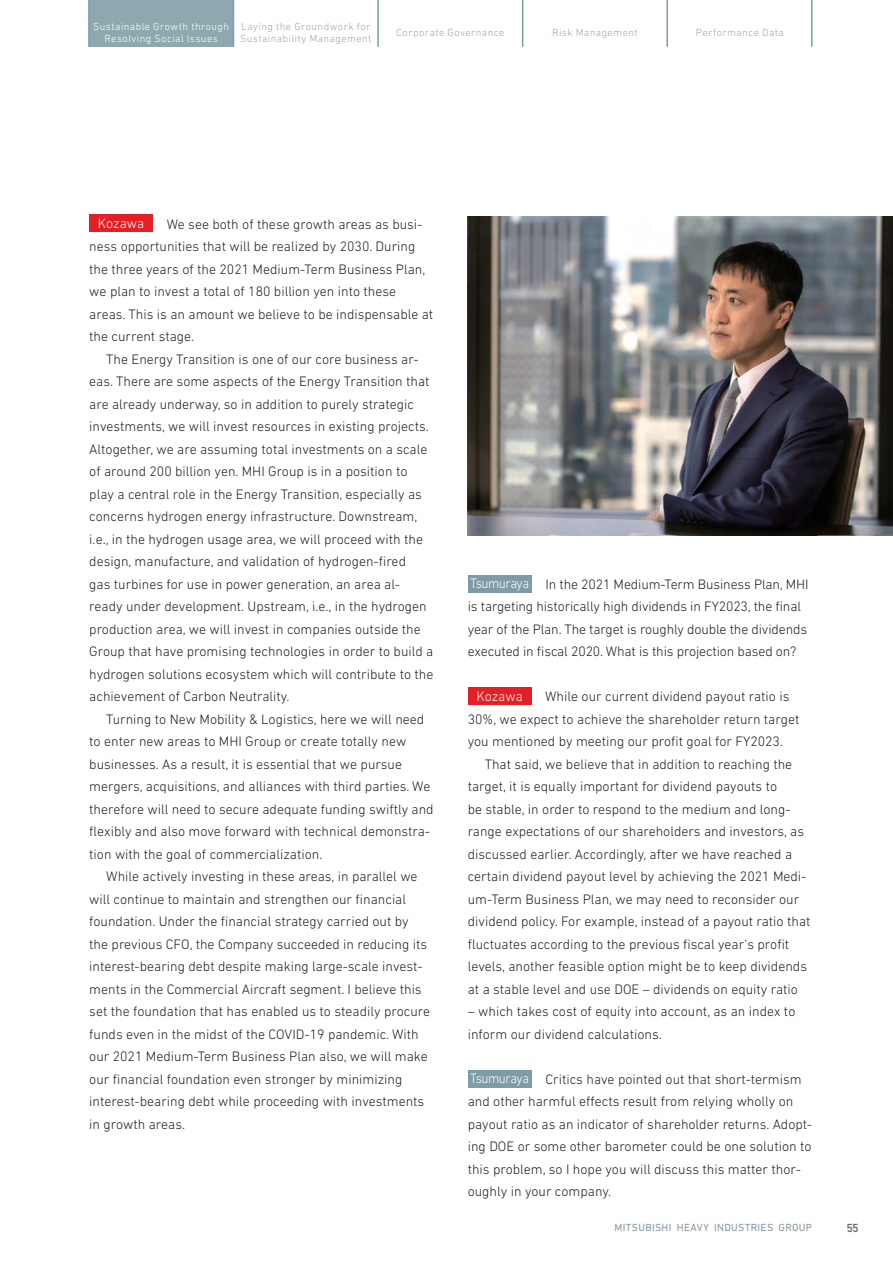
<style>
.page{position:relative;width:893px;height:1263px;background:#fff}
.page>*{position:absolute;margin:0;border:0;box-sizing:border-box;transform-origin:0 0}
.t1{font:300 13.95px/22.5px "DIN Next LT Pro";color:#231f20}
.t2{font:300 13.95px "DIN Next LT Pro";color:#fff}
.t3{font:500 12px "DIN Next LT Pro";color:#6c6d70}
.t4{font:300 10.5px/12px "DIN Next LT Pro";letter-spacing:.04em;color:#95acb4}
.t5{font:300 10.5px/12px "DIN Next LT Pro";letter-spacing:.04em;color:#fff;text-align:center}
.t6{font:10.5px "DIN Next LT Pro";letter-spacing:.03em;color:#8796a0}
.s1{color:#fff}
</style>
<div class="page">
<div style="left:89px;top:0;width:144px;height:47px;background:#8ea8b0"></div>
<div style="left:89px;top:215px;width:64px;height:17px;background:#e41f25"></div>
<div style="left:468px;top:575px;width:63px;height:17px;background:#7e9ca5"></div>
<div style="left:468px;top:687px;width:63px;height:17px;background:#e41f25"></div>
<div style="left:468px;top:1070px;width:63px;height:17px;background:#7e9ca5"></div>
<img style="left:468px;top:217px;width:425px;height:319px">
<hr style="left:88px;top:0;width:2px;height:47px;background:#7e9ca5">
<hr style="left:233px;top:0;width:1px;height:47px;background:#7e9ca5">
<hr style="left:377px;top:0;width:2px;height:47px;background:#7e9ca5">
<hr style="left:522px;top:0;width:1px;height:47px;background:#7e9ca5">
<hr style="left:666px;top:0;width:2px;height:47px;background:#7e9ca5">
<hr style="left:811px;top:0;width:2px;height:47px;background:#7e9ca5">
<p class="t5" style="left:93px;top:21px;width:137px">Sustainable Growth through<br>Resolving Social Issues</p>
<p class="t4" style="left:240px;top:21px;width:133px">Laying the Groundwork for<br>Sustainability Management</p>
<p class="t4" style="left:396px;top:27px;width:110px">Corporate Governance</p>
<p class="t4" style="left:552px;top:27px;width:87px">Risk Management</p>
<p class="t4" style="left:696px;top:27px;width:90px">Performance Data</p>
<p class="t2" style="left:98px;top:215px;width:48px">Kozawa</p>
<p class="t1" style="left:89px;top:212px;width:346px;text-indent:78px">We see both of these growth areas as busi&shy;ness opportunities that will be realized by 2030. During the three years of the 2021 Medium-Term Business Plan, we plan to invest a total of 180 billion yen into these areas. This is an amount we believe to be indispensable at the current stage.</p>
<p class="t1" style="left:89px;top:347px;width:346px;text-indent:17px">The Energy Transition is one of our core business ar&shy;eas. There are some aspects of the Energy Transition that are already underway, so in addition to purely strategic investments, we will invest resources in existing projects.<br>Altogether, we are assuming total investments on a scale of around 200 billion yen. MHI Group is in a position to play a central role in the Energy Transition, especially as concerns hydrogen energy infrastructure. Downstream, i.e., in the hydrogen usage area, we will proceed with the design, manufacture, and validation of hydrogen-fired<br>gas turbines for use in power generation, an area al&shy;ready under development. Upstream, i.e., in the hydrogen production area, we will invest in companies outside the Group that have promising technologies in order to build a hydrogen solutions ecosystem which will contribute to the achievement of Carbon Neutrality.</p>
<p class="t1" style="left:89px;top:707px;width:346px;text-indent:17px">Turning to New Mobility &amp; Logistics, here we will need to enter new areas to MHI Group or create totally new businesses. As a result, it is essential that we pursue mergers, acquisitions, and alliances with third parties. We therefore will need to secure adequate funding swiftly and flexibly and also move forward with technical demonstra&shy;tion with the goal of commercialization.</p>
<p class="t1" style="left:89px;top:865px;width:342px;text-indent:17px">While actively investing in these areas, in parallel we will continue to maintain and strengthen our financial foundation. Under the financial strategy carried out by the previous CFO, the Company succeeded in reducing its interest-bearing debt despite making large-scale invest&shy;ments in the Commercial Aircraft segment. I believe this set the foundation that has enabled us to steadily procure funds even in the midst of the COVID-19 pandemic. With our 2021 Medium-Term Business Plan also, we will make our financial foundation even stronger by minimizing interest-bearing debt while proceeding with investments in growth areas.</p>
<p class="t1" style="left:468px;top:572px;width:342px"><span class="s1">Tsumuraya</span> In the 2021 Medium-Term Business Plan, MHI is targeting historically high dividends in FY2023, the final year of the Plan. The target is roughly double the dividends executed in fiscal 2020. What is this projection based on?</p>
<p class="t2" style="left:476px;top:688px;width:48px">Kozawa</p>
<p class="t1" style="left:468px;top:685px;width:333px;text-indent:77px">While our current dividend payout ratio is<br>30%, we expect to achieve the shareholder return target you mentioned by meeting our profit goal for FY2023.</p>
<p class="t1" style="left:468px;top:752px;width:344px;text-indent:17px">That said, we believe that in addition to reaching the target, it is equally important for dividend payouts to<br>be stable, in order to respond to the medium and long&shy;range expectations of our shareholders and investors, as discussed earlier. Accordingly, after we have reached a certain dividend payout level by achieving the 2021 Medi&shy;um-Term Business Plan, we may need to reconsider our dividend policy. For example, instead of a payout ratio that fluctuates according to the previous fiscal year’s profit levels, another feasible option might be to keep dividends at a stable level and use DOE – dividends on equity ratio</p>
<p class="t1" style="left:468px;top:1000px;width:329px">– which takes cost of equity into account, as an index to inform our dividend calculations.</p>
<p class="t1" style="left:468px;top:1067px;width:346px"><span class="s1">Tsumuraya</span> Critics have pointed out that short-termism and other harmful effects result from relying wholly on payout ratio as an indicator of shareholder returns. Adopt&shy;ing DOE or some other barometer could be one solution to this problem, so I hope you will discuss this matter thor&shy;oughly in your company.</p>
<p class="t6" style="left:615px;top:1221px;width:199px">MITSUBISHI HEAVY INDUSTRIES GROUP</p>
<p class="t3" style="left:847px;top:1221px;width:13px">55</p>
</div>
